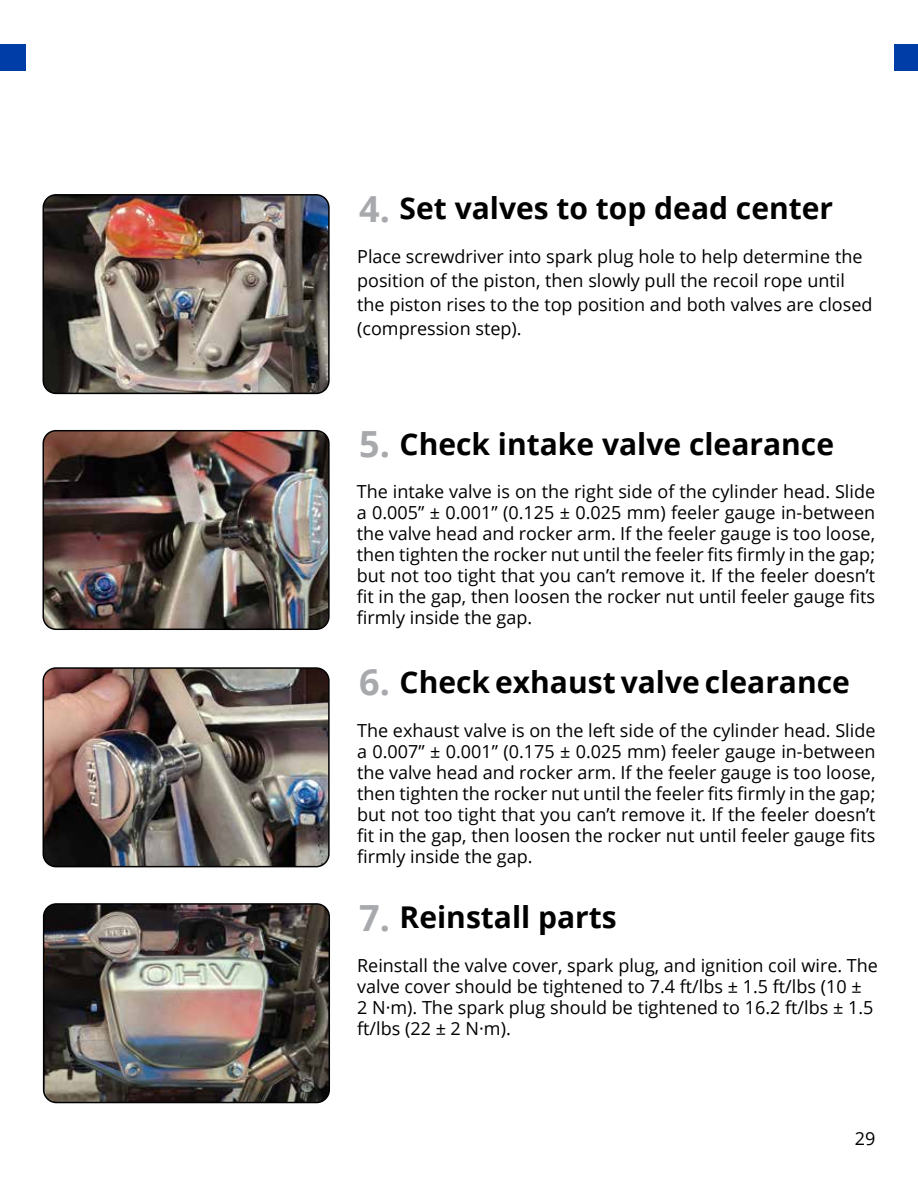
<style>
.page{position:relative;width:918px;height:1188px;background:#fff}
.page>*{position:absolute;margin:0;border:0;box-sizing:border-box;transform-origin:0 0}
.t1{font:700 36px "Open Sans";color:#a7a9ac}
.t2{font:700 30px "Open Sans";color:#000}
.t3{font:18px/21px "Open Sans";color:#000}
</style>
<div class="page">
<div style="left:0;top:44px;width:26px;height:27px;background:#003da6"></div>
<div style="left:895px;top:44px;width:23px;height:27px;background:#003da6"></div>
<img style="left:43px;top:195px;width:284px;height:198px">
<div style="left:43px;top:194px;width:287px;height:200px;border:2px solid #000;border-radius:13px"></div>
<img style="left:43px;top:431px;width:284px;height:198px">
<div style="left:43px;top:430px;width:287px;height:200px;border:2px solid #000;border-radius:13px"></div>
<img style="left:43px;top:668px;width:284px;height:199px">
<div style="left:43px;top:667px;width:287px;height:200px;border:2px solid #000;border-radius:13px"></div>
<img style="left:44px;top:906px;width:285px;height:197px">
<div style="left:43px;top:903px;width:287px;height:200px;border:2px solid #000;border-radius:13px"></div>
<h1 class="t1" style="left:359px;top:183px;width:32px">4.</h1>
<h2 class="t2" style="left:400px;top:187px;width:435px">Set valves to top dead center</h2>
<p class="t3" style="left:357px;top:244px;width:517px;line-height:24px">Place screwdriver into spark plug hole to help determine the position of the piston, then slowly pull the recoil rope until the piston rises to the top position and both valves are closed (compression step).</p>
<h1 class="t1" style="left:359px;top:419px;width:32px">5.</h1>
<h2 class="t2" style="left:400px;top:423px;width:436px">Check intake valve clearance</h2>
<p class="t3" style="left:357px;top:481px;width:520px;text-align:justify">The intake valve is on the right side of the cylinder head. Slide a 0.005” ± 0.001” (0.125 ± 0.025 mm) feeler gauge in-between the valve head and rocker arm. If the feeler gauge is too loose, then tighten the rocker nut until the feeler fits firmly in the gap; but not too tight that you can’t remove it. If the feeler doesn’t fit in the gap, then loosen the rocker nut until feeler gauge fits firmly inside the gap.</p>
<h1 class="t1" style="left:359px;top:657px;width:32px">6.</h1>
<h2 class="t2" style="left:400px;top:661px;width:452px">Check exhaust valve clearance</h2>
<p class="t3" style="left:357px;top:719px;width:520px;text-align:justify">The exhaust valve is on the left side of the cylinder head. Slide a 0.007” ± 0.001” (0.175 ± 0.025 mm) feeler gauge in-between the valve head and rocker arm. If the feeler gauge is too loose, then tighten the rocker nut until the feeler fits firmly in the gap; but not too tight that you can’t remove it. If the feeler doesn’t fit in the gap, then loosen the rocker nut until feeler gauge fits firmly inside the gap.</p>
<h1 class="t1" style="left:359px;top:892px;width:32px">7.</h1>
<h2 class="t2" style="left:400px;top:896px;width:219px">Reinstall parts</h2>
<p class="t3" style="left:357px;top:954px;width:522px">Reinstall the valve cover, spark plug, and ignition coil wire. The valve cover should be tightened to 7.4 ft/lbs ± 1.5 ft/lbs (10 ±<br>2 N·m). The spark plug should be tightened to 16.2 ft/lbs ± 1.5 ft/lbs (22 ± 2 N·m).</p>
<p class="t3" style="left:855px;top:1128px;width:22px">29</p>
</div>
